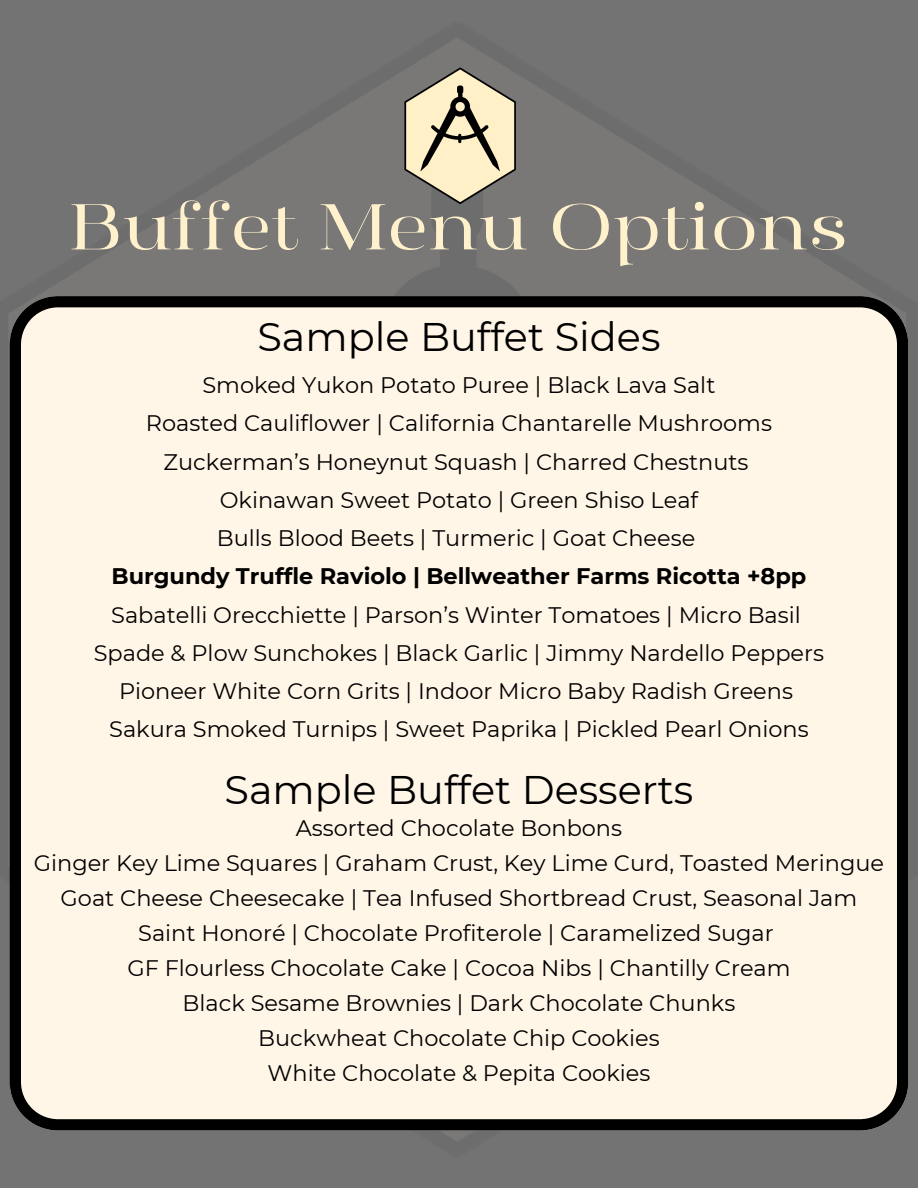
<style>
.page{position:relative;width:918px;height:1188px;background:#737373}
.page>*{position:absolute;margin:0;border:0;box-sizing:border-box;transform-origin:0 0}
.t1{font:64.5px "Manison Exp";color:#fff1cc}
.t2{font:39.9px "Montserrat";color:#000}
.t3{font:22.5px "Montserrat";color:#000}
.t4{font:700 22.5px "Montserrat";color:#000}
</style>
<div class="page">
<img style="left:404px;top:67px;width:112px;height:137px">
<div style="left:10px;top:296px;width:898px;height:834px;background:#fff6e7"></div>
<p class="t1" style="left:70px;top:189px;width:780px">Buffet Menu Options</p>
<p class="t2" style="left:257px;top:313px;width:405px">Sample Buffet Sides</p>
<h1 class="t3" style="left:203px;top:371px;width:514px">Smoked Yukon Potato Puree | Black Lava Salt</h1>
<h2 class="t3" style="left:146px;top:410px;width:628px">Roasted Cauliflower | California Chantarelle Mushrooms</h2>
<p class="t3" style="left:164px;top:448px;width:586px">Zuckerman’s Honeynut Squash | Charred Chestnuts</p>
<p class="t3" style="left:220px;top:486px;width:480px">Okinawan Sweet Potato | Green Shiso Leaf</p>
<p class="t3" style="left:217px;top:524px;width:480px">Bulls Blood Beets | Turmeric | Goat Cheese</p>
<p class="t4" style="left:111px;top:563px;width:697px">Burgundy Truffle Raviolo | Bellweather Farms Ricotta +8pp</p>
<p class="t3" style="left:111px;top:601px;width:691px">Sabatelli Orecchiette | Parson’s Winter Tomatoes | Micro Basil</p>
<h3 class="t3" style="left:94px;top:639px;width:732px">Spade &amp; Plow Sunchokes | Black Garlic | Jimmy Nardello Peppers</h3>
<p class="t3" style="left:119px;top:677px;width:675px">Pioneer White Corn Grits | Indoor Micro Baby Radish Greens</p>
<p class="t3" style="left:109px;top:716px;width:701px">Sakura Smoked Turnips | Sweet Paprika | Pickled Pearl Onions</p>
<p class="t2" style="left:224px;top:765px;width:470px">Sample Buffet Desserts</p>
<p class="t3" style="left:296px;top:815px;width:328px">Assorted Chocolate Bonbons</p>
<p class="t3" style="left:34px;top:850px;width:852px">Ginger Key Lime Squares | Graham Crust, Key Lime Curd, Toasted Meringue</p>
<p class="t3" style="left:61px;top:884px;width:798px">Goat Cheese Cheesecake | Tea Infused Shortbread Crust, Seasonal Jam</p>
<p class="t3" style="left:138px;top:919px;width:637px">Saint Honoré | Chocolate Profiterole | Caramelized Sugar</p>
<p class="t3" style="left:127px;top:954px;width:665px">GF Flourless Chocolate Cake | Cocoa Nibs | Chantilly Cream</p>
<p class="t3" style="left:183px;top:989px;width:554px">Black Sesame Brownies | Dark Chocolate Chunks</p>
<p class="t3" style="left:258px;top:1024px;width:403px">Buckwheat Chocolate Chip Cookies</p>
<p class="t3" style="left:268px;top:1059px;width:384px">White Chocolate &amp; Pepita Cookies</p>
</div>
